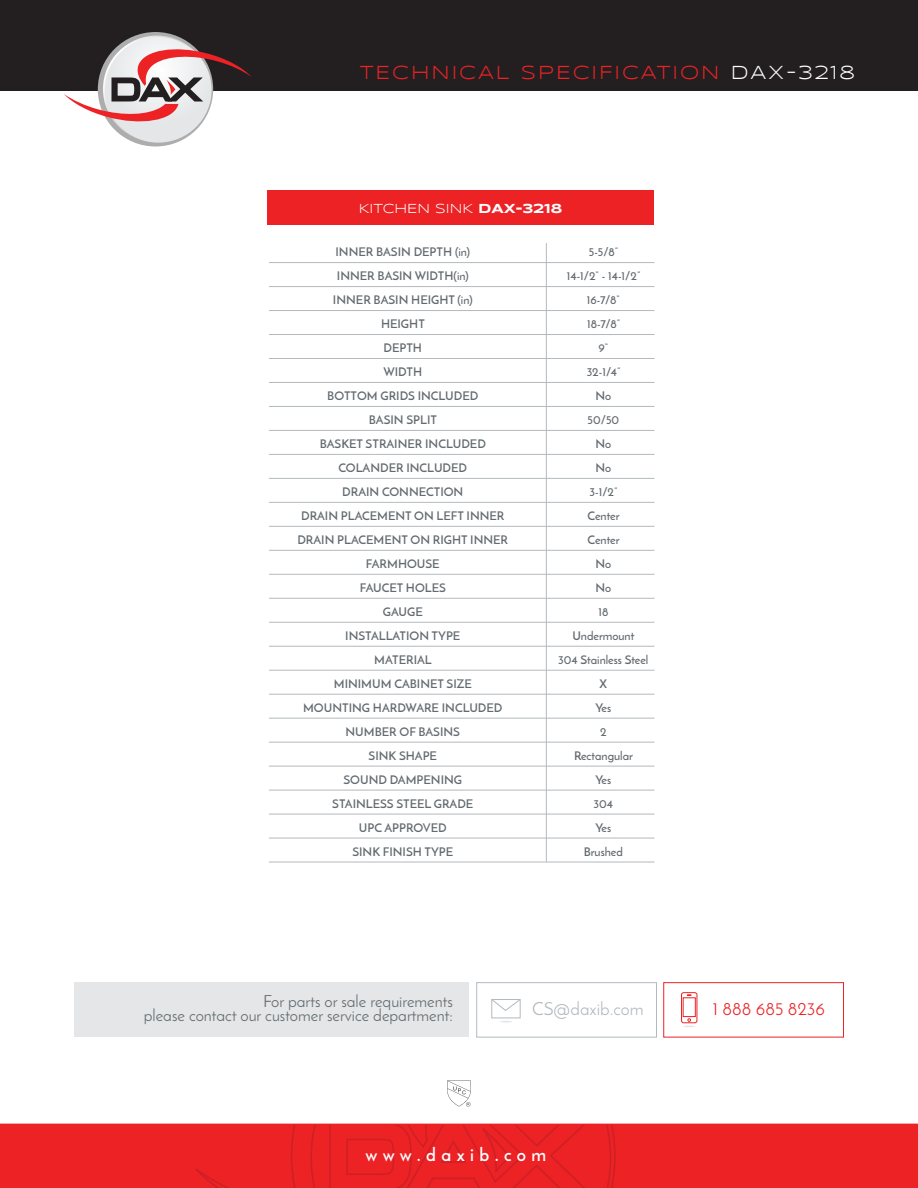
<style>
.page{position:relative;width:918px;height:1188px;background:#fff}
.page>*{position:absolute;margin:0;border:0;box-sizing:border-box;transform-origin:0 0}
.t1{font:19.5px "Syncopate";letter-spacing:.1em;color:#ec2225}
.t2{font:700 18px "Josefin Sans";letter-spacing:.3em;color:#fff}
.t3{font:18px "Josefin Sans";color:#b3babf}
.t4{font:18px "Josefin Sans";color:#ec2225}
.t5{font:16.5px/13.5px "Josefin Sans";color:#636b70;text-align:right}
.t6{font:13.5px "Syncopate";color:#fff}
.t7{font:600 12px/24px "Josefin Sans";color:#636b70;text-align:center}
.s1{color:#fff}
.s2{font-weight:700}
</style>
<div class="page">
<div style="left:0;top:1124px;width:918px;height:64px;background:#ec2225"></div>
<svg style="left:195px;top:1125px;width:421px;height:63px"></svg>
<div style="left:0;top:0;width:918px;height:90px;background:#231f20"></div>
<svg style="left:64px;top:36px;width:187px;height:107px"></svg>
<div style="left:74px;top:983px;width:395px;height:54px;background:#e4e6e8"></div>
<div style="left:663px;top:982px;width:181px;height:55px;border:1px solid #ec2225"></div>
<div style="left:476px;top:982px;width:181px;height:55px;border:1px solid #b3babf"></div>
<svg style="left:681px;top:992px;width:17px;height:35px"></svg>
<svg style="left:500px;top:1021px;width:12px;height:2px"></svg>
<div style="left:491px;top:999px;width:30px;height:19px;border:1px solid #b3babf"></div>
<svg style="left:491px;top:999px;width:30px;height:12px"></svg>
<div style="left:267px;top:191px;width:387px;height:34px;background:#ec2225"></div>
<hr style="left:269px;top:862px;width:385px;height:1px;background:#b3babf">
<hr style="left:269px;top:838px;width:385px;height:1px;background:#b3babf">
<hr style="left:269px;top:814px;width:385px;height:1px;background:#b3babf">
<hr style="left:269px;top:790px;width:385px;height:1px;background:#b3babf">
<hr style="left:269px;top:766px;width:385px;height:1px;background:#b3babf">
<hr style="left:269px;top:742px;width:385px;height:1px;background:#b3babf">
<hr style="left:269px;top:718px;width:385px;height:1px;background:#b3babf">
<hr style="left:269px;top:694px;width:385px;height:1px;background:#b3babf">
<hr style="left:269px;top:670px;width:385px;height:1px;background:#b3babf">
<hr style="left:269px;top:646px;width:385px;height:1px;background:#b3babf">
<hr style="left:269px;top:622px;width:385px;height:1px;background:#b3babf">
<hr style="left:269px;top:598px;width:385px;height:1px;background:#b3babf">
<hr style="left:269px;top:574px;width:385px;height:1px;background:#b3babf">
<hr style="left:269px;top:550px;width:385px;height:1px;background:#b3babf">
<hr style="left:269px;top:526px;width:385px;height:1px;background:#b3babf">
<hr style="left:269px;top:502px;width:385px;height:1px;background:#b3babf">
<hr style="left:269px;top:478px;width:385px;height:1px;background:#b3babf">
<hr style="left:269px;top:454px;width:385px;height:1px;background:#b3babf">
<hr style="left:269px;top:430px;width:385px;height:1px;background:#b3babf">
<hr style="left:269px;top:406px;width:385px;height:1px;background:#b3babf">
<hr style="left:269px;top:382px;width:385px;height:1px;background:#b3babf">
<hr style="left:269px;top:358px;width:385px;height:1px;background:#b3babf">
<hr style="left:269px;top:334px;width:385px;height:1px;background:#b3babf">
<hr style="left:269px;top:310px;width:385px;height:1px;background:#b3babf">
<hr style="left:269px;top:286px;width:385px;height:1px;background:#b3babf">
<hr style="left:269px;top:262px;width:385px;height:1px;background:#b3babf">
<hr style="left:546px;top:243px;width:1px;height:619px;background:#b3babf">
<svg style="left:447px;top:1081px;width:24px;height:26px"></svg>
<h1 class="t1" style="left:360px;top:61px;width:497px">TECHNICAL SPECIFICATION <span class="s1">DAX-3218</span></h1>
<p class="t6" style="left:359px;top:201px;width:205px">KITCHEN SINK <span class="s2">DAX-3218</span></p>
<p class="t7" style="left:297px;top:240px;width:212px">INNER BASIN DEPTH (in)<br>INNER BASIN WIDTH(in)<br>INNER BASIN HEIGHT (in)<br>HEIGHT<br>DEPTH<br>WIDTH<br>BOTTOM GRIDS INCLUDED<br>BASIN SPLIT<br>BASKET STRAINER INCLUDED<br>COLANDER INCLUDED<br>DRAIN CONNECTION<br>DRAIN PLACEMENT ON LEFT INNER<br>DRAIN PLACEMENT ON RIGHT INNER<br>FARMHOUSE<br>FAUCET HOLES<br>GAUGE<br>INSTALLATION TYPE<br>MATERIAL<br>MINIMUM CABINET SIZE<br>MOUNTING HARDWARE INCLUDED<br>NUMBER OF BASINS<br>SINK SHAPE<br>SOUND DAMPENING<br>STAINLESS STEEL GRADE<br>UPC APPROVED<br>SINK FINISH TYPE</p>
<p class="t7" style="left:558px;top:240px;width:92px">5-5/8”<br>14-1/2“ - 14-1/2”<br>16-7/8“<br>18-7/8”<br>9“<br>32-1/4”<br>No<br>50/50<br>No<br>No<br>3-1/2”<br>Center<br>Center<br>No<br>No<br>18<br>Undermount<br>304 Stainless Steel<br>X<br>Yes<br>2<br>Rectangular<br>Yes<br>304<br>Yes<br>Brushed</p>
<h3 class="t5" style="left:144px;top:995px;width:311px">For parts or sale requirements<br>please contact our customer service department:</h3>
<h2 class="t4" style="left:713px;top:998px;width:114px">1 888 685 8236</h2>
<h2 class="t3" style="left:532px;top:998px;width:113px">CS@daxib.com</h2>
<h2 class="t2" style="left:367px;top:1144px;width:182px">www.daxib.com</h2>
</div>
